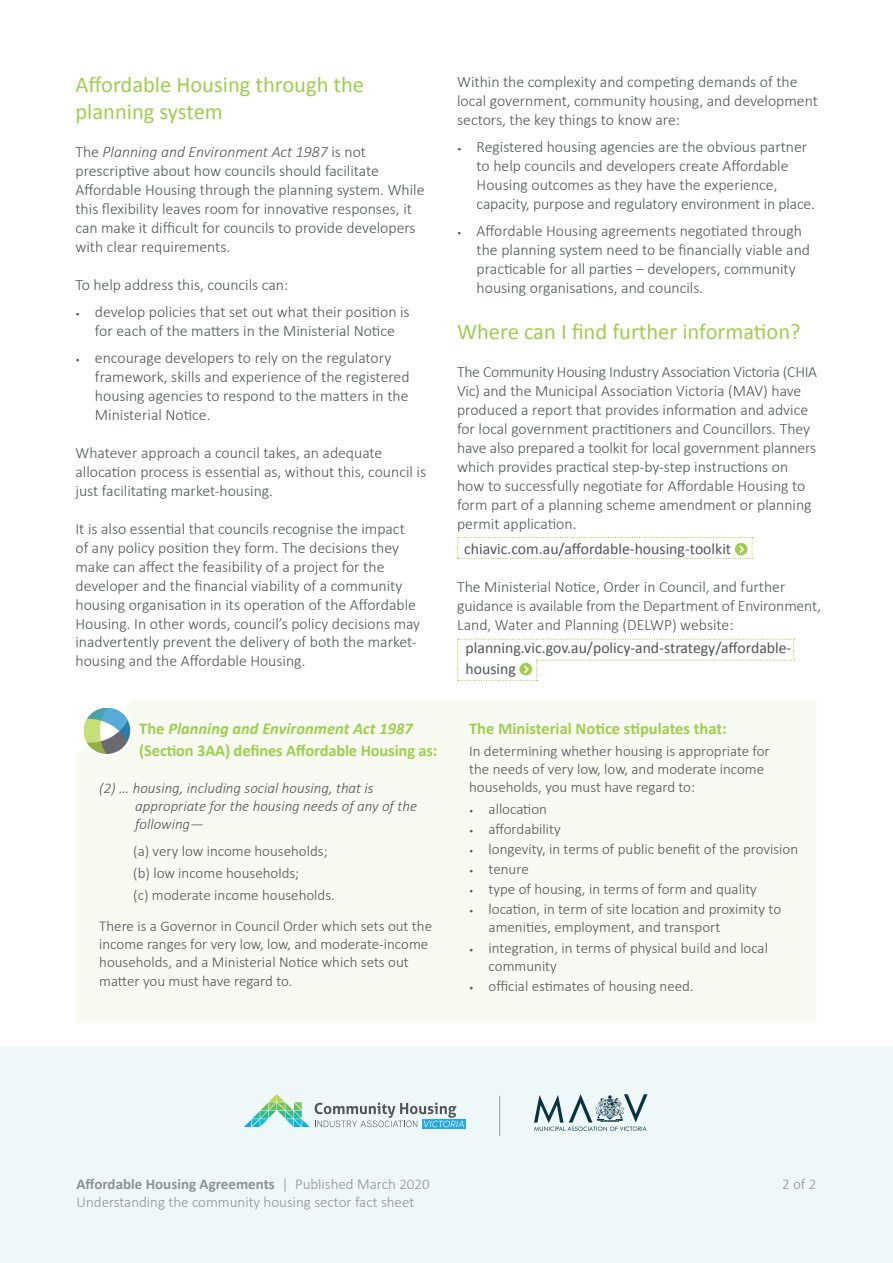
<style>
.page{position:relative;width:893px;height:1263px;background:#fff}
.page>*{position:absolute;margin:0;border:0;box-sizing:border-box;transform-origin:0 0}
.t1{font:22.5px/27px "Calibri";color:#a0cd4f}
.t2{font:700 16.5px/21.6px "Calibri";letter-spacing:-.01em;color:#a0cd4f}
.t3{font:300 15.75px/18.9px "Calibri";color:#4f5557}
.t4{font:15.75px/21px "Calibri";color:#4f5557}
.t5{font:300 15px/18px "Calibri";color:#4f5557}
.t6{font:300 15px/18px "Calibri";color:#969799}
.t7{font:italic 300 15px/18px "Calibri";color:#4f5557}
.s1{font-style:italic}
.s2{font-size:9px}
.s3{font-weight:700}
</style>
<div class="page">
<div style="left:77px;top:700px;width:739px;height:322px;background:#f7faf1"></div>
<div style="left:0;top:1046px;width:893px;height:217px;background:#eef8f9"></div>
<div style="left:422px;top:1119px;width:44px;height:9px;background:#26a8e0"></div>
<svg style="left:244px;top:1094px;width:220px;height:33px"></svg>
<svg style="left:534px;top:1094px;width:114px;height:37px"></svg>
<hr style="left:499px;top:1096px;width:1px;height:40px;background:#969799">
<svg style="left:457px;top:537px;width:296px;height:22px"></svg>
<svg style="left:457px;top:639px;width:338px;height:42px"></svg>
<svg style="left:83px;top:708px;width:49px;height:47px"></svg>
<div style="left:80px;top:704px;width:53px;height:53px;border:3px solid #fff;border-radius:50%"></div>
<h1 class="t1" style="left:75px;top:71px;width:290px">Affordable Housing through the planning system</h1>
<p class="t3" style="left:75px;top:142px;width:351px">The <span class="s1">Planning and Environment Act 1987</span> is not prescriptive about how councils should facilitate Affordable Housing through the planning system. While this flexibility leaves room for innovative responses, it can make it difficult for councils to provide developers with clear requirements.</p>
<p class="t3" style="left:75px;top:275px;width:214px">To help address this, councils can:</p>
<p class="t3" style="left:75px;top:302px;width:336px;text-align:center"><span class="s2">•</span> develop policies that set out what their position is for each of the matters in the Ministerial Notice</p>
<p class="t3" style="left:95px;top:349px;width:316px;text-indent:-19px"><span class="s2">•</span> encourage developers to rely on the regulatory framework, skills and experience of the registered housing agencies to respond to the matters in the Ministerial Notice.</p>
<p class="t3" style="left:75px;top:443px;width:352px">Whatever approach a council takes, an adequate allocation process is essential as, without this, council is just facilitating market-housing.</p>
<p class="t3" style="left:75px;top:519px;width:346px">It is also essential that councils recognise the impact of any policy position they form. The decisions they make can affect the feasibility of a project for the developer and the financial viability of a community housing organisation in its operation of the Affordable Housing. In other words, council’s policy decisions may inadvertently prevent the delivery of both the market&shy;housing and the Affordable Housing.</p>
<p class="t3" style="left:457px;top:72px;width:362px">Within the complexity and competing demands of the local government, community housing, and development sectors, the key things to know are:</p>
<p class="t3" style="left:477px;top:137px;width:340px;text-indent:-19px"><span class="s2">•</span> Registered housing agencies are the obvious partner to help councils and developers create Affordable Housing outcomes as they have the experience, capacity, purpose and regulatory environment in place.</p>
<p class="t3" style="left:477px;top:222px;width:335px;text-indent:-19px"><span class="s2">•</span> Affordable Housing agreements negotiated through the planning system need to be financially viable and practicable for all parties – developers, community housing organisations, and councils.</p>
<h1 class="t1" style="left:457px;top:318px;width:345px">Where can I find further information?</h1>
<p class="t3" style="left:457px;top:362px;width:362px">The Community Housing Industry Association Victoria (CHIA Vic) and the Municipal Association Victoria (MAV) have produced a report that provides information and advice for local government practitioners and Councillors. They have also prepared a toolkit for local government planners which provides practical step-by-step instructions on how to successfully negotiate for Affordable Housing to form part of a planning scheme amendment or planning permit application.</p>
<p class="t4" style="left:464px;top:538px;width:268px">chiavic.com.au/affordable-housing-toolkit</p>
<p class="t3" style="left:457px;top:577px;width:365px">The Ministerial Notice, Order in Council, and further guidance is available from the Department of Environment,<br>Land, Water and Planning (DELWP) website:</p>
<p class="t4" style="left:466px;top:637px;width:327px">planning.vic.gov.au/policy-and-strategy/affordable&shy;housing</p>
<p class="t2" style="left:139px;top:718px;width:300px">The <span class="s1">Planning and Environment Act 1987 </span>(Section 3AA) defines Affordable Housing as:</p>
<p class="t2" style="left:469px;top:718px;width:259px">The Ministerial Notice stipulates that:</p>
<p class="t7" style="left:135px;top:779px;width:283px;text-indent:-36px">(2) … housing, including social housing, that is appropriate for the housing needs of any of the following—</p>
<p class="t5" style="left:133px;top:840px;width:203px;line-height:22.2px">(a) very low income households; (b) low income households;<br>(c) moderate income households.</p>
<p class="t5" style="left:99px;top:917px;width:334px">There is a Governor in Council Order which sets out the income ranges for very low, low, and moderate-income households, and a Ministerial Notice which sets out matter you must have regard to.</p>
<p class="t5" style="left:469px;top:741px;width:302px">In determining whether housing is appropriate for the needs of very low, low, and moderate income households, you must have regard to:</p>
<p class="t5" style="left:469px;top:800px;width:79px"><span class="s2">•</span> allocation</p>
<p class="t5" style="left:469px;top:820px;width:93px"><span class="s2">•</span> affordability</p>
<p class="t5" style="left:469px;top:840px;width:331px"><span class="s2">•</span> longevity, in terms of public benefit of the provision</p>
<p class="t5" style="left:469px;top:860px;width:61px"><span class="s2">•</span> tenure</p>
<p class="t5" style="left:469px;top:880px;width:289px"><span class="s2">•</span> type of housing, in terms of form and quality</p>
<p class="t5" style="left:489px;top:900px;width:294px;text-indent:-19px"><span class="s2">•</span> location, in term of site location and proximity to amenities, employment, and transport</p>
<p class="t5" style="left:489px;top:938px;width:281px;text-indent:-19px"><span class="s2">•</span> integration, in terms of physical build and local community</p>
<p class="t5" style="left:469px;top:976px;width:226px"><span class="s2">•</span> official estimates of housing need.</p>
<p class="t6" style="left:77px;top:1175px;width:355px"><span class="s3">Affordable Housing Agreements</span> | Published March 2020<br>Understanding the community housing sector fact sheet</p>
<p class="t6" style="left:782px;top:1175px;width:36px">2 of 2</p>
</div>
